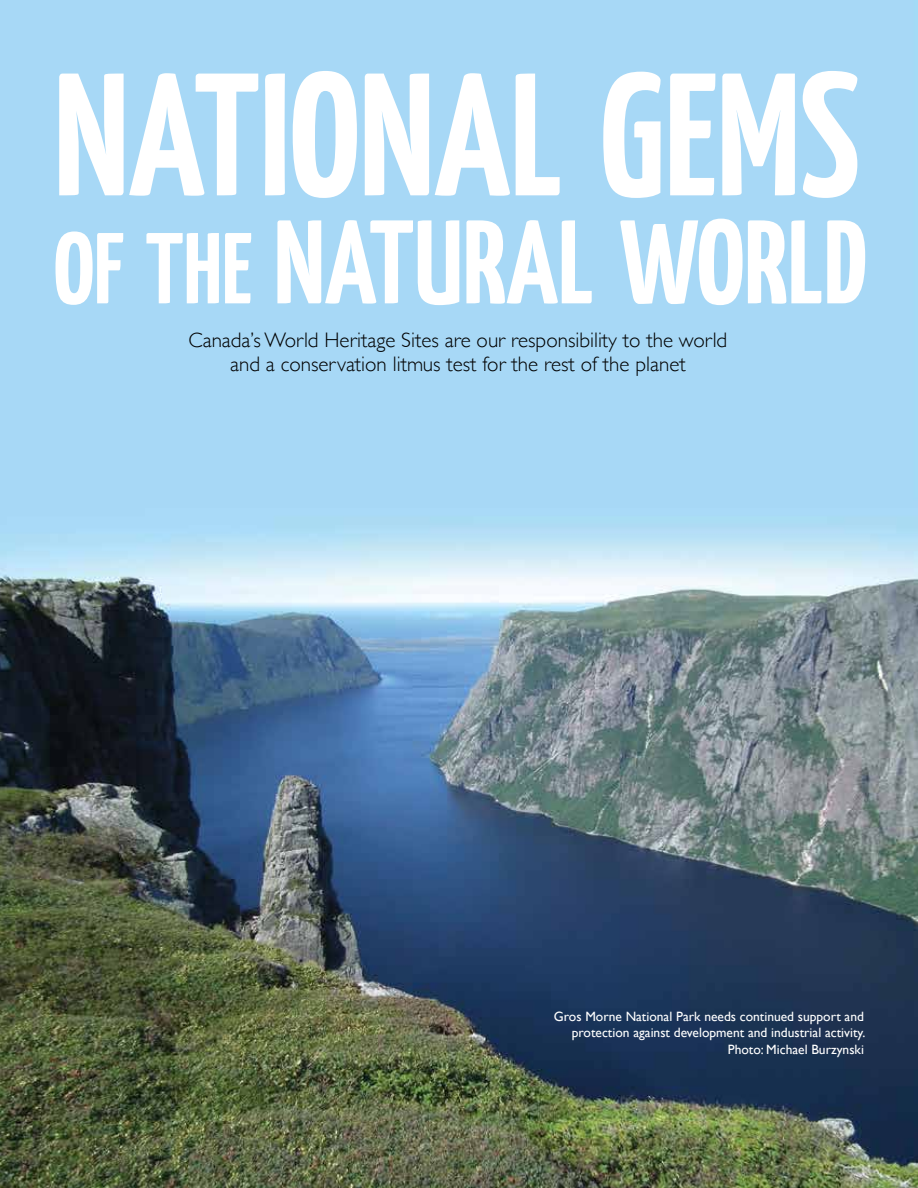
<style>
.page{position:relative;width:918px;height:1188px;background:#fff}
.page>*{position:absolute;margin:0;border:0;box-sizing:border-box;transform-origin:0 0}
.t1{font:700 174px "Yanone Kaffeesatz";color:#fff}
.t2{font:700 118.5px "Yanone Kaffeesatz";color:#fff}
.t3{font:300 21px/24px "Gill Sans";color:#000;text-align:center}
.t4{font:13.5px/16.5px "Gill Sans";color:#fff;text-align:right}
.s1{font-size:100.5px}
</style>
<div class="page">
<img style="left:0;top:0;width:918px;height:1188px">
<h1 class="t1" style="left:54px;top:20px;width:807px">NATIONAL GEMS</h1>
<h2 class="t2" style="left:54px;top:184px;width:815px"><span class="s1">OF THE</span> NATURAL WORLD</h2>
<h3 class="t3" style="left:188px;top:327px;width:540px">Canada’s World Heritage Sites are our responsibility to the world and a conservation litmus test for the rest of the planet</h3>
<p class="t4" style="left:554px;top:1008px;width:313px">Gros Morne National Park needs continued support and protection against development and industrial activity.<br>Photo: Michael Burzynski</p>
</div>
